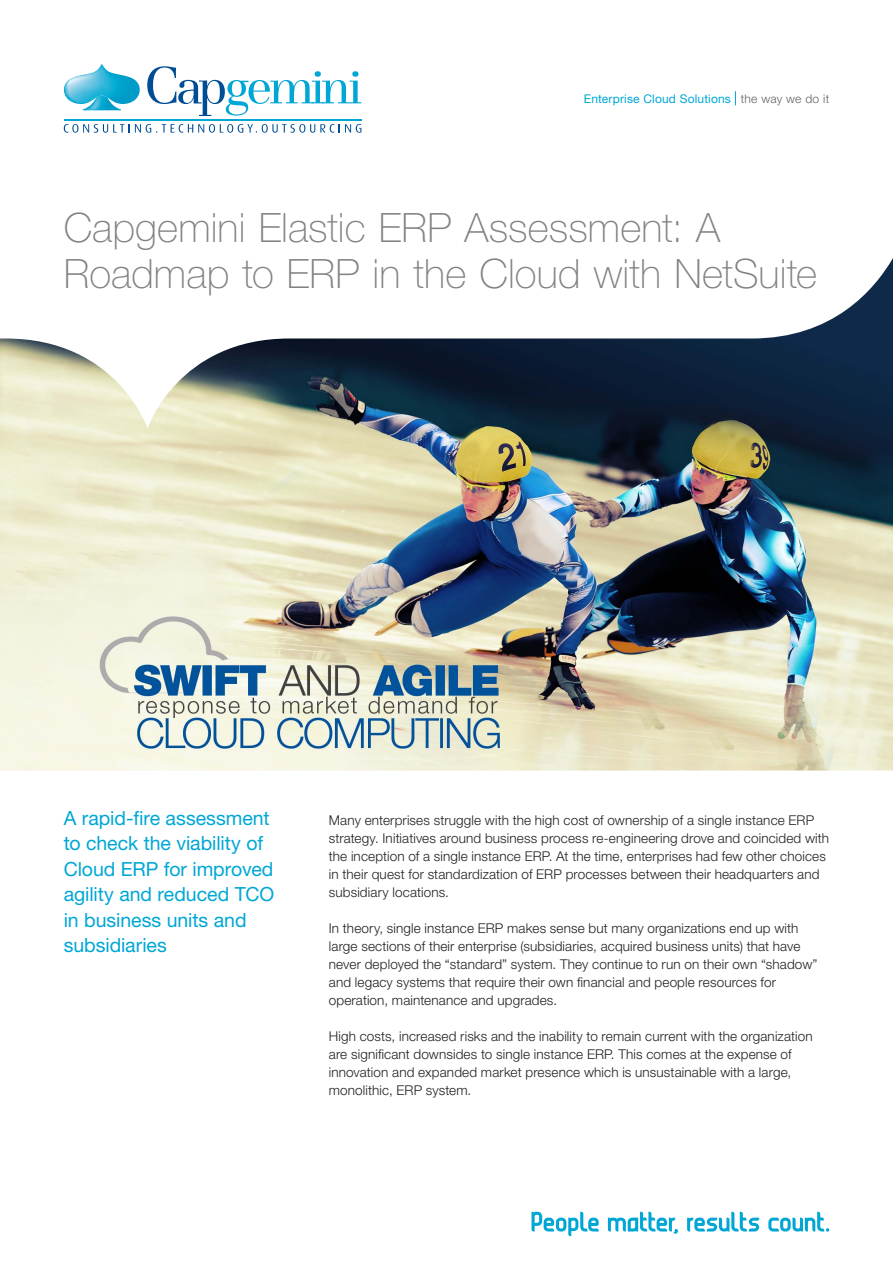
<style>
.page{position:relative;width:893px;height:1263px;background:#fff}
.page>*{position:absolute;margin:0;border:0;box-sizing:border-box;transform-origin:0 0}
.t1{font:100 40.5px/46.5px "Helvetica Neue LT Std";color:#808285}
.t2{font:19.5px/25.5px "Helvetica Neue LT Std";letter-spacing:-.005em;color:#00a7d5}
.t3{font:300 13.5px/18px "Helvetica Neue LT Std";letter-spacing:.01em;color:#231f20}
.t4{font:12px "Helvetica Neue LT Std";letter-spacing:.015em;color:#00a7d5}
.s1{font-weight:300;color:#636366}
</style>
<div class="page">
<svg style="left:735px;top:91px;width:1px;height:14px"></svg>
<svg style="left:64px;top:64px;width:76px;height:46px"></svg>
<svg style="left:147px;top:66px;width:214px;height:50px"></svg>
<svg style="left:64px;top:124px;width:297px;height:9px"></svg>
<hr style="left:64px;top:119px;width:297px;height:2px;background:#00a7d5">
<svg style="left:531px;top:1212px;width:68px;height:24px"></svg>
<svg style="left:608px;top:1212px;width:70px;height:22px"></svg>
<svg style="left:768px;top:1212px;width:61px;height:19px"></svg>
<svg style="left:687px;top:1212px;width:72px;height:19px"></svg>
<img style="left:0;top:258px;width:893px;height:513px">
<p class="t4" style="left:584px;top:91px;width:247px">Enterprise Cloud Solutions <span class="s1">the way we do it</span></p>
<h1 class="t1" style="left:64px;top:204px;width:755px">Capgemini Elastic ERP Assessment: A<br>Roadmap to ERP in the Cloud with NetSuite</h1>
<h2 class="t2" style="left:64px;top:805px;width:212px">A rapid-fire assessment to check the viability of<br>Cloud ERP for improved agility and reduced TCO in business units and subsidiaries</h2>
<p class="t3" style="left:329px;top:811px;width:502px">Many enterprises struggle with the high cost of ownership of a single instance ERP strategy. Initiatives around business process re-engineering drove and coincided with the inception of a single instance ERP. At the time, enterprises had few other choices in their quest for standardization of ERP processes between their headquarters and subsidiary locations.</p>
<p class="t3" style="left:329px;top:919px;width:490px">In theory, single instance ERP makes sense but many organizations end up with large sections of their enterprise (subsidiaries, acquired business units) that have never deployed the “standard” system. They continue to run on their own “shadow” and legacy systems that require their own financial and people resources for operation, maintenance and upgrades.</p>
<p class="t3" style="left:329px;top:1026px;width:485px">High costs, increased risks and the inability to remain current with the organization are significant downsides to single instance ERP. This comes at the expense of innovation and expanded market presence which is unsustainable with a large, monolithic, ERP system.</p>
</div>
